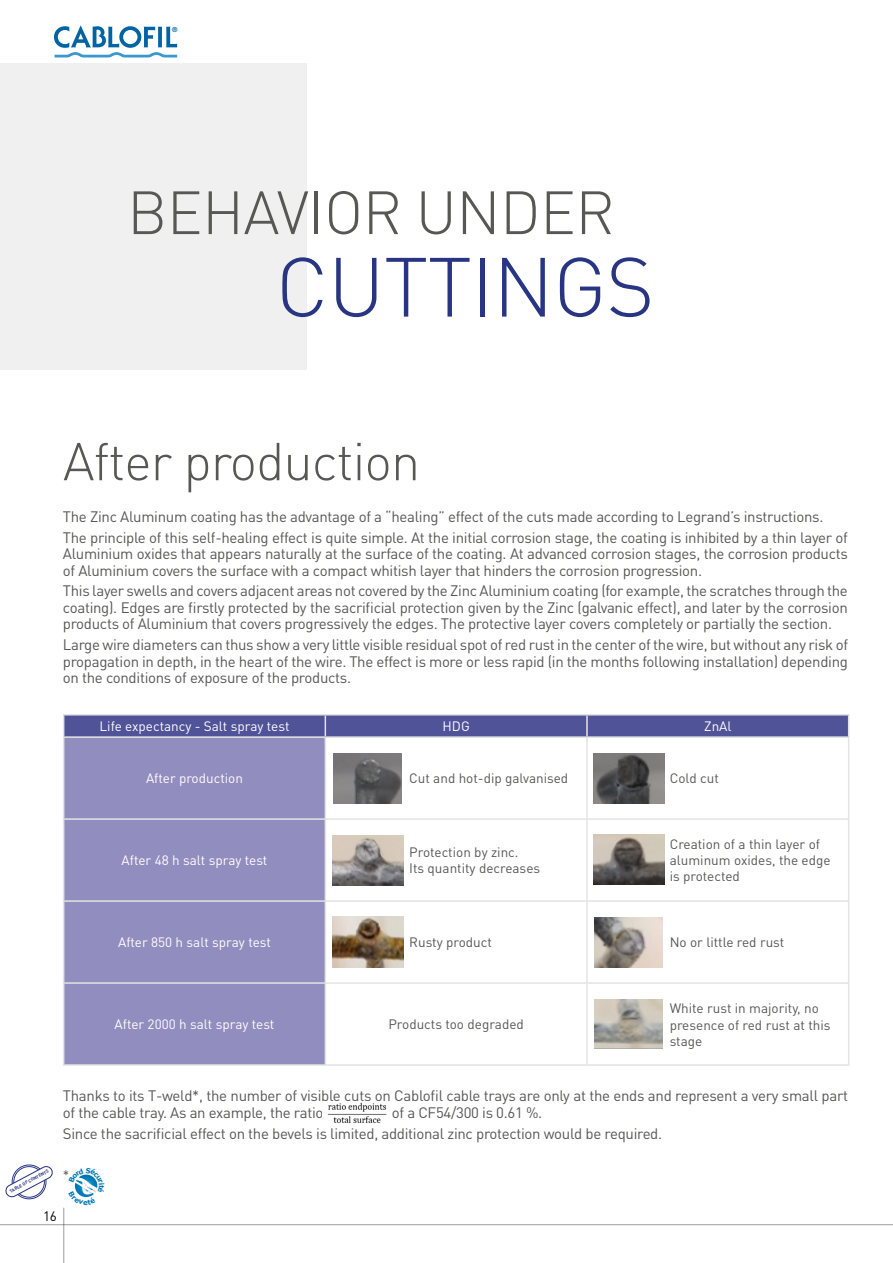
<style>
.page{position:relative;width:893px;height:1263px;background:#fff}
.page>*{position:absolute;margin:0;border:0;box-sizing:border-box;transform-origin:0 0}
.t1{font:300 82.5px "DIN Pro";letter-spacing:-.01em;color:#283583}
.t2{font:300 60px "DIN Pro";letter-spacing:-.01em;color:#575756}
.t3{font:300 52.5px "DIN Pro";letter-spacing:-.02em;color:#575756}
.t4{font:15px/16.5px "DIN Pro";letter-spacing:-.02em;color:#575756}
.t5{font:13.5px/16.2px "DIN Pro";color:#575756}
.t6{font:13.5px "DIN Pro";color:#fff}
.t7{font:13.5px "DIN Pro";color:#000}
.t8{font:700 6.6px "Futura";color:#0064a3}
.t9{font:700 4.5px "DIN Pro";color:#283583}
</style>
<div class="page">
<hr style="left:63px;top:1208px;width:1px;height:55px;background:#9d9d9c">
<hr style="left:0;top:1224px;width:893px;height:1px;background:#9d9d9c">
<svg style="left:54px;top:25px;width:124px;height:33px"></svg>
<div style="left:12px;top:1165px;width:34px;height:34px;border:1px solid #283583;border-radius:50%"></div>
<svg style="left:8px;top:1167px;width:43px;height:31px"></svg>
<div style="left:0;top:64px;width:306px;height:306px;background:#f0f0f0"></div>
<div style="left:64px;top:738px;width:261px;height:326px;background:#918dbe"></div>
<hr style="left:63px;top:714px;width:262px;height:1px;background:#e3e3e3">
<hr style="left:325px;top:714px;width:262px;height:1px;background:#e3e3e3">
<hr style="left:587px;top:714px;width:262px;height:1px;background:#e3e3e3">
<div style="left:63px;top:715px;width:786px;height:21px;background:#505398"></div>
<hr style="left:63px;top:736px;width:262px;height:2px;background:#e3e3e3">
<hr style="left:63px;top:738px;width:1px;height:80px;background:#e3e3e3">
<hr style="left:325px;top:736px;width:262px;height:2px;background:#e3e3e3">
<hr style="left:325px;top:738px;width:1px;height:80px;background:#e3e3e3">
<hr style="left:587px;top:736px;width:262px;height:2px;background:#e3e3e3">
<hr style="left:586px;top:738px;width:2px;height:80px;background:#e3e3e3">
<hr style="left:848px;top:738px;width:1px;height:80px;background:#e3e3e3">
<hr style="left:63px;top:818px;width:262px;height:2px;background:#e3e3e3">
<hr style="left:63px;top:820px;width:1px;height:80px;background:#e3e3e3">
<hr style="left:325px;top:818px;width:262px;height:2px;background:#e3e3e3">
<hr style="left:325px;top:820px;width:1px;height:80px;background:#e3e3e3">
<hr style="left:587px;top:818px;width:262px;height:2px;background:#e3e3e3">
<hr style="left:586px;top:820px;width:2px;height:80px;background:#e3e3e3">
<hr style="left:848px;top:820px;width:1px;height:80px;background:#e3e3e3">
<hr style="left:63px;top:900px;width:262px;height:2px;background:#e3e3e3">
<hr style="left:63px;top:902px;width:1px;height:80px;background:#e3e3e3">
<hr style="left:325px;top:900px;width:262px;height:2px;background:#e3e3e3">
<hr style="left:325px;top:902px;width:1px;height:80px;background:#e3e3e3">
<hr style="left:587px;top:900px;width:262px;height:2px;background:#e3e3e3">
<hr style="left:586px;top:902px;width:2px;height:80px;background:#e3e3e3">
<hr style="left:848px;top:902px;width:1px;height:80px;background:#e3e3e3">
<hr style="left:63px;top:982px;width:262px;height:2px;background:#e3e3e3">
<hr style="left:63px;top:984px;width:1px;height:80px;background:#e3e3e3">
<hr style="left:325px;top:982px;width:262px;height:2px;background:#e3e3e3">
<hr style="left:325px;top:984px;width:1px;height:80px;background:#e3e3e3">
<hr style="left:587px;top:982px;width:262px;height:2px;background:#e3e3e3">
<hr style="left:586px;top:984px;width:2px;height:80px;background:#e3e3e3">
<hr style="left:848px;top:984px;width:1px;height:80px;background:#e3e3e3">
<hr style="left:63px;top:1064px;width:262px;height:2px;background:#e3e3e3">
<hr style="left:325px;top:1064px;width:262px;height:2px;background:#e3e3e3">
<hr style="left:587px;top:1064px;width:262px;height:2px;background:#e3e3e3">
<img style="left:333px;top:753px;width:69px;height:50px">
<img style="left:593px;top:753px;width:72px;height:50px">
<img style="left:333px;top:835px;width:71px;height:50px">
<img style="left:593px;top:834px;width:72px;height:51px">
<img style="left:333px;top:917px;width:71px;height:50px">
<img style="left:594px;top:917px;width:69px;height:50px">
<img style="left:595px;top:999px;width:68px;height:49px">
<img style="left:327px;top:1102px;width:60px;height:21px">
<svg style="left:74px;top:1174px;width:24px;height:23px"></svg>
<p class="t8" style="left:172px;top:24px;width:7px">®</p>
<h2 class="t2" style="left:127px;top:172px;width:489px">BEHAVIOR UNDER</h2>
<h1 class="t1" style="left:276px;top:231px;width:380px">CUTTINGS</h1>
<h3 class="t3" style="left:63px;top:426px;width:359px">After production</h3>
<p class="t4" style="left:63px;top:505px;width:786px;line-height:20.7px">The Zinc Aluminum coating has the advantage of a “healing” effect of the cuts made according to Legrand’s instructions.<br>The principle of this self-healing effect is quite simple. At the initial corrosion stage, the coating is inhibited by a thin layer of</p>
<p class="t4" style="left:63px;top:545px;width:786px">Aluminium oxides that appears naturally at the surface of the coating. At advanced corrosion stages, the corrosion products of Aluminium covers the surface with a compact whitish layer that hinders the corrosion progression.</p>
<p class="t4" style="left:63px;top:582px;width:786px;text-align:justify">This layer swells and covers adjacent areas not covered by the Zinc Aluminium coating (for example, the scratches through the coating). Edges are firstly protected by the sacrificial protection given by the Zinc (galvanic effect), and later by the corrosion products of Aluminium that covers progressively the edges. The protective layer covers completely or partially the section.</p>
<p class="t4" style="left:63px;top:636px;width:787px;text-align:justify">Large wire diameters can thus show a very little visible residual spot of red rust in the center of the wire, but without any risk of propagation in depth, in the heart of the wire. The effect is more or less rapid (in the months following installation) depending on the conditions of exposure of the products.</p>
<p class="t6" style="left:100px;top:717px;width:191px">Life expectancy - Salt spray test</p>
<p class="t6" style="left:443px;top:717px;width:29px">HDG</p>
<p class="t6" style="left:704px;top:717px;width:29px">ZnAl</p>
<p class="t6" style="left:146px;top:769px;width:98px">After production</p>
<p class="t5" style="left:409px;top:769px;width:161px">Cut and hot-dip galvanised</p>
<p class="t5" style="left:670px;top:769px;width:51px">Cold cut</p>
<p class="t6" style="left:122px;top:851px;width:147px">After 48 h salt spray test</p>
<p class="t6" style="left:118px;top:933px;width:154px">After 850 h salt spray test</p>
<p class="t5" style="left:409px;top:844px;width:132px">Protection by zinc.<br>Its quantity decreases</p>
<p class="t5" style="left:409px;top:934px;width:84px">Rusty product</p>
<p class="t5" style="left:670px;top:835px;width:162px">Creation of a thin layer of aluminum oxides, the edge is protected</p>
<p class="t5" style="left:670px;top:934px;width:116px">No or little red rust</p>
<p class="t6" style="left:115px;top:1015px;width:161px">After 2000 h salt spray test</p>
<p class="t5" style="left:388px;top:1016px;width:137px">Products too degraded</p>
<p class="t5" style="left:670px;top:1000px;width:162px">White rust in majority, no presence of red rust at this stage</p>
<p class="t9" style="left:9px;top:1188px;width:45px;rotate:-28deg">TABLE OF CONTENTS</p>
<p class="t4" style="left:63px;top:1087px;width:787px">Thanks to its T-weld*, the number of visible cuts on Cablofil cable trays are only at the ends and represent a very small part of the cable tray. As an example, the ratio</p>
<p class="t4" style="left:63px;top:1101px;width:601px;line-height:20.7px;text-indent:329px">of a CF54/300 is 0.61 %.<br>Since the sacrificial effect on the bevels is limited, additional zinc protection would be required.</p>
<p class="t5" style="left:63px;top:1166px;width:8px">*</p>
<p class="t7" style="left:43px;top:1207px;width:15px">16</p>
</div>
